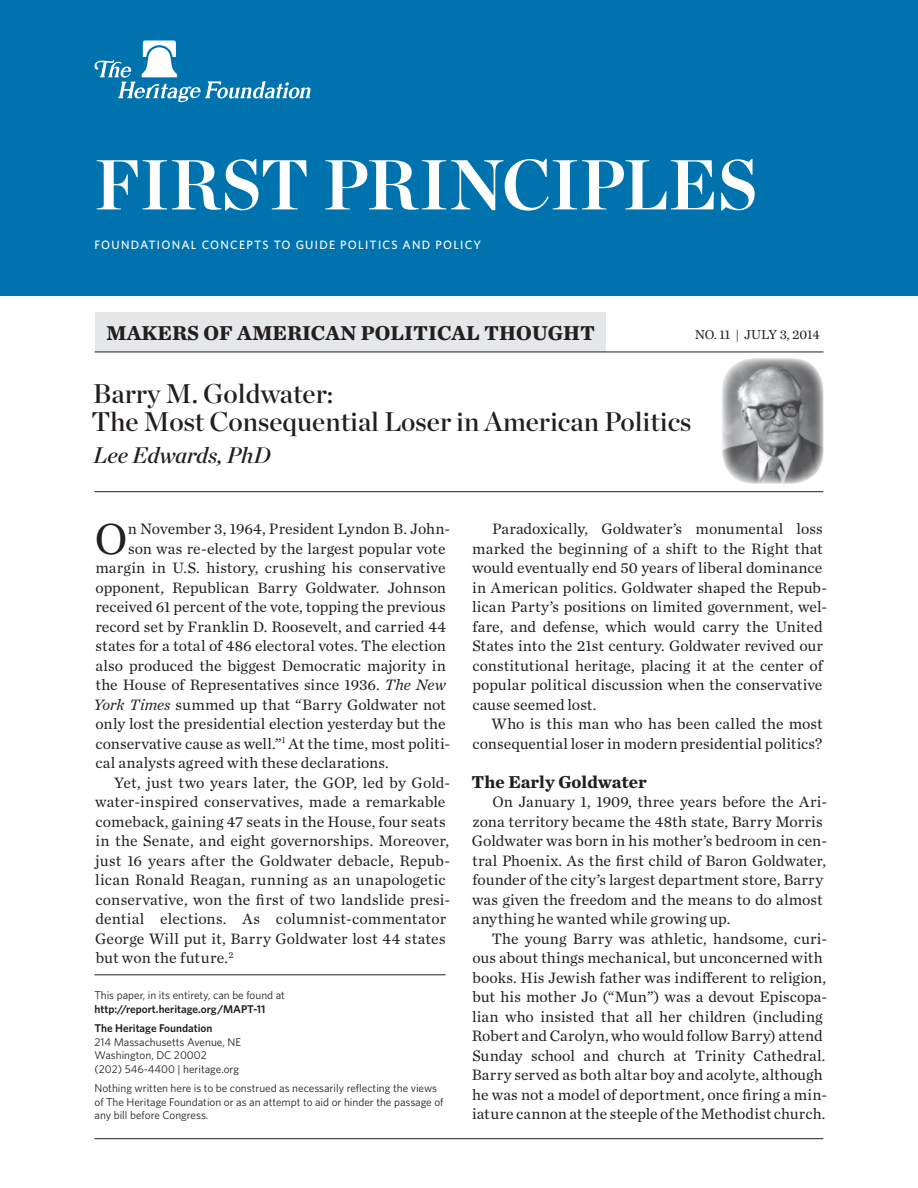
<style>
.page{position:relative;width:918px;height:1188px;background:#fff}
.page>*{position:absolute;margin:0;border:0;box-sizing:border-box;transform-origin:0 0}
.t1{font:700 70.5px "Chronicle Display";color:#fff}
.Body_Text__Drop_Cap{font:45.45px "Chronicle Text G1";color:#231f20}
.t2{font:27px/28.5px "Chronicle Display Semi";color:#231f20}
.Byline{font:italic 22.5px "Chronicle Display Semi";color:#231f20}
.t3{font:700 21px "Chronicle Text G1";color:#231f20}
.Main_Header{font:700 18px "Chronicle Text G1";color:#231f20}
.Body_Text{font:15.75px/19.5px "Chronicle Text G1";letter-spacing:.005em;color:#231f20}
.Body_Text__Drop_Cap-2{font:15.75px "Chronicle Text G1";color:#231f20}
.t4{font:13.5px "Chronicle Text G1";color:#231f20}
.t5{font:500 12.15px "Whitney";letter-spacing:.1em;color:#fff}
.Disclaimer{font:11.25px/13.5px "Whitney";color:#231f20}
.THF_Address_Block{font:11.25px/13.5px "Whitney";color:#231f20}
.First_Line{font:11.25px/13.5px "Whitney";color:#231f20}
.s1{font-style:italic}
.s2{font-weight:600}
</style>
<div class="page">
<div style="left:0;top:0;width:918px;height:296px;background:#0073ae"></div>
<svg style="left:94px;top:41px;width:217px;height:61px"></svg>
<div style="left:95px;top:313px;width:510px;height:39px;background:#e6e7e9"></div>
<hr style="left:94px;top:1138px;width:729px;height:1px;background:#231f20">
<hr style="left:95px;top:352px;width:728px;height:1px;background:#231f20">
<hr style="left:94px;top:491px;width:729px;height:1px;background:#231f20">
<hr style="left:94px;top:975px;width:352px;height:1px;background:#231f20">
<img style="left:722px;top:358px;width:102px;height:126px">
<h1 class="t1" style="left:94px;top:128px;width:665px">FIRST PRINCIPLES</h1>
<p class="t5" style="left:94px;top:237px;width:388px">FOUNDATIONAL CONCEPTS TO GUIDE POLITICS AND POLICY</p>
<p class="t3" style="left:106px;top:316px;width:490px">MAKERS OF AMERICAN POLITICAL THOUGHT</p>
<p class="t4" style="left:695px;top:324px;width:127px">NO. 11 | July 3, 2014</p>
<p class="t2" style="left:92px;top:377px;width:602px">Barry M. Goldwater:<br>The Most Consequential Loser in American Politics</p>
<p class="Byline" style="left:93px;top:437px;width:179px">Lee Edwards, PhD</p>
<p class="Body_Text__Drop_Cap" style="left:95px;top:504px;width:34px">O</p>
<p class="Body_Text__Drop_Cap-2" style="left:128px;top:517px;width:324px">n November 3, 1964, President Lyndon B. John-</p>
<p class="Body_Text__Drop_Cap-2" style="left:128px;top:536px;width:319px">son was re-elected by the largest popular vote</p>
<p class="Body_Text__Drop_Cap-2" style="left:95px;top:556px;width:352px">margin in U.S. history, crushing his conservative</p>
<p class="Body_Text__Drop_Cap-2" style="left:96px;top:575px;width:352px">opponent, Republican Barry Goldwater. Johnson</p>
<p class="Body_Text__Drop_Cap-2" style="left:95px;top:595px;width:352px">received 61 percent of the vote, topping the previous</p>
<p class="Body_Text__Drop_Cap-2" style="left:95px;top:614px;width:352px">record set by Franklin D. Roosevelt, and carried 44</p>
<p class="Body_Text__Drop_Cap-2" style="left:96px;top:634px;width:352px">states for a total of 486 electoral votes. The election</p>
<p class="Body_Text__Drop_Cap-2" style="left:95px;top:653px;width:352px">also produced the biggest Democratic majority in</p>
<p class="Body_Text__Drop_Cap-2" style="left:95px;top:673px;width:352px">the House of Representatives since 1936. <span class="s1">The New</span></p>
<p class="Body_Text__Drop_Cap-2" style="left:93px;top:692px;width:354px"><span class="s1">York Times</span> summed up that “Barry Goldwater not</p>
<p class="Body_Text__Drop_Cap-2" style="left:96px;top:712px;width:352px">only lost the presidential election yesterday but the</p>
<p class="Body_Text__Drop_Cap-2" style="left:96px;top:731px;width:356px">conservative cause as well.”<sup>1</sup> At the time, most politi-</p>
<p class="Body_Text__Drop_Cap-2" style="left:96px;top:751px;width:295px">cal analysts agreed with these declarations.</p>
<p class="Body_Text" style="left:95px;top:772px;width:357px;text-indent:19px">Yet, just two years later, the GOP, led by Gold&shy;water-inspired conservatives, made a remarkable comeback, gaining 47 seats in the House, four seats in the Senate, and eight governorships. Moreover, just 16 years after the Goldwater debacle, Repub&shy;lican Ronald Reagan, running as an unapologetic conservative, won the first of two landslide presi&shy;dential elections. As columnist-commentator George Will put it, Barry Goldwater lost 44 states but won the future.<sup>2</sup></p>
<p class="First_Line" style="left:94px;top:988px;width:192px">This paper, in its entirety, can be found at <span class="s2">http://report.heritage.org/MAPT-11</span></p>
<p class="THF_Address_Block" style="left:94px;top:1021px;width:148px"><span class="s2">The Heritage Foundation<br></span>214 Massachusetts Avenue, NE<br>Washington, DC 20002<br>(202) 546-4400 | heritage.org</p>
<p class="Disclaimer" style="left:94px;top:1081px;width:351px">Nothing written here is to be construed as necessarily reflecting the views of The Heritage Foundation or as an attempt to aid or hinder the passage of any bill before Congress.</p>
<p class="Body_Text" style="left:472px;top:518px;width:357px;text-indent:20px">Paradoxically, Goldwater’s monumental loss marked the beginning of a shift to the Right that would eventually end 50 years of liberal dominance in American politics. Goldwater shaped the Repub&shy;lican Party’s positions on limited government, wel&shy;fare, and defense, which would carry the United States into the 21st century. Goldwater revived our constitutional heritage, placing it at the center of popular political discussion when the conservative cause seemed lost.</p>
<p class="Body_Text" style="left:472px;top:713px;width:352px;text-align:right">Who is this man who has been called the most consequential loser in modern presidential politics?</p>
<p class="Main_Header" style="left:471px;top:767px;width:177px">The Early Goldwater</p>
<p class="Body_Text" style="left:472px;top:791px;width:357px;text-indent:20px">On January 1, 1909, three years before the Ari&shy;zona territory became the 48th state, Barry Morris Goldwater was born in his mother’s bedroom in cen&shy;tral Phoenix. As the first child of Baron Goldwater, founder of the city’s largest department store, Barry was given the freedom and the means to do almost anything he wanted while growing up.</p>
<p class="Body_Text" style="left:472px;top:928px;width:357px;text-indent:20px">The young Barry was athletic, handsome, curi&shy;ous about things mechanical, but unconcerned with books. His Jewish father was indifferent to religion, but his mother Jo (“Mun”) was a devout Episcopa&shy;lian who insisted that all her children (including Robert and Carolyn, who would follow Barry) attend Sunday school and church at Trinity Cathedral.<br>Barry served as both altar boy and acolyte, although he was not a model of deportment, once firing a min&shy;iature cannon at the steeple of the Methodist church.</p>
</div>
